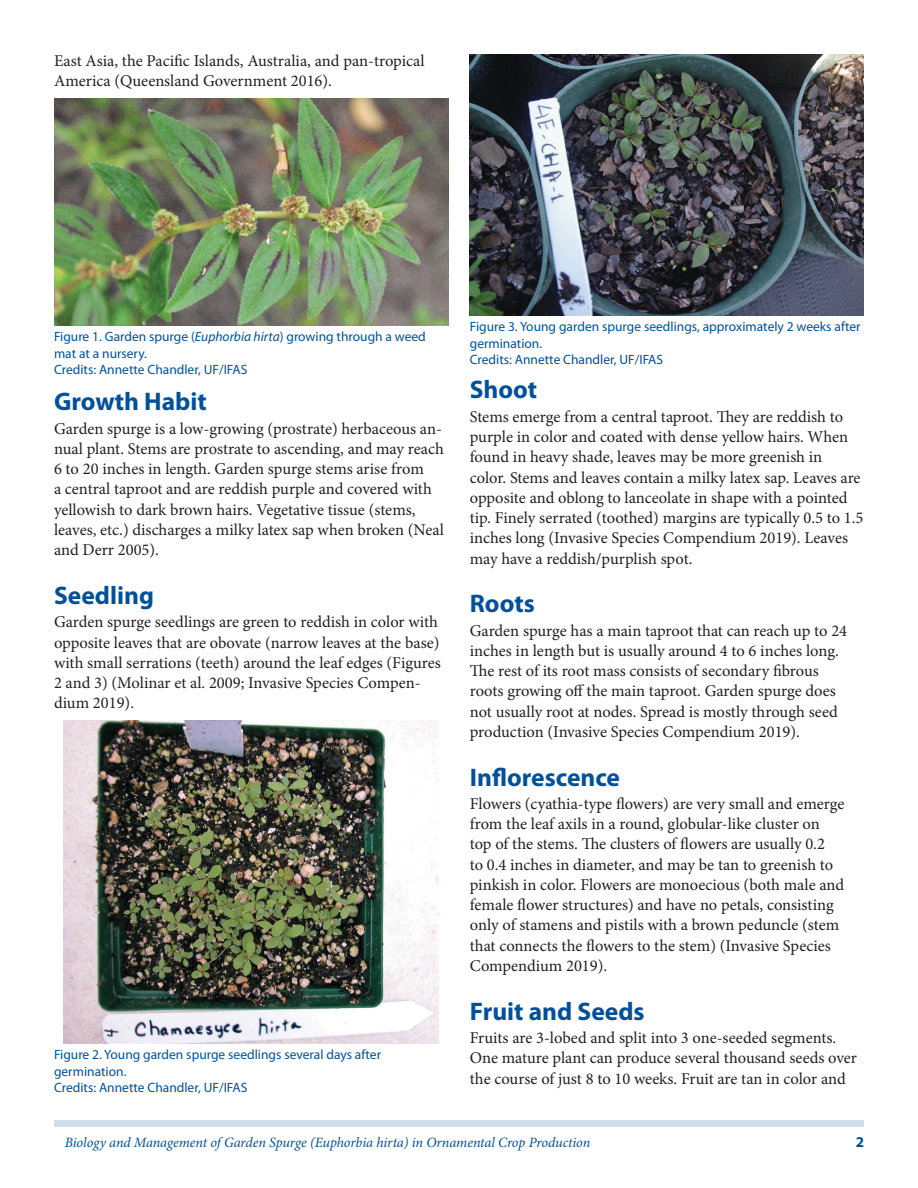
<style>
.page{position:relative;width:918px;height:1188px;background:#fff}
.page>*{position:absolute;margin:0;border:0;box-sizing:border-box;transform-origin:0 0}
.SectionHeading0{font:700 25.5px "Myriad Pro";color:#01519a}
.Paragraph{font:16.5px/20.2px "Minion Pro";letter-spacing:-.005em;color:#231f20}
.t1{font:700 15px "Myriad Pro";color:#01519a}
.RunningTitleItalics{font:italic 14.25px "Minion Pro";letter-spacing:-.01em;color:#01519a}
.t2{font:13.5px/16.5px "Myriad Pro";color:#01519a}
.s1{font-style:italic}
</style>
<div class="page">
<div style="left:54px;top:1120px;width:810px;height:7px;background:#d0deeb"></div>
<img style="left:64px;top:720px;width:375px;height:324px">
<img style="left:470px;top:54px;width:394px;height:262px">
<img style="left:54px;top:98px;width:394px;height:228px">
<p class="Paragraph" style="left:54px;top:51px;width:372px">East Asia, the Pacific Islands, Australia, and pan-tropical<br>America (Queensland Government 2016).</p>
<p class="t2" style="left:54px;top:328px;width:373px">Figure 1. Garden spurge (<span class="s1">Euphorbia hirta</span>) growing through a weed mat at a nursery.<br>Credits: Annette Chandler, UF/IFAS</p>
<p class="SectionHeading0" style="left:54px;top:385px;width:154px">Growth Habit</p>
<p class="Paragraph" style="left:54px;top:418px;width:391px">Garden spurge is a low-growing (prostrate) herbaceous an&shy;nual plant. Stems are prostrate to ascending, and may reach 6 to 20 inches in length. Garden spurge stems arise from<br>a central taproot and are reddish purple and covered with yellowish to dark brown hairs. Vegetative tissue (stems, leaves, etc.) discharges a milky latex sap when broken (Neal and Derr 2005).</p>
<p class="SectionHeading0" style="left:54px;top:579px;width:101px">Seedling</p>
<p class="Paragraph" style="left:54px;top:612px;width:388px">Garden spurge seedlings are green to reddish in color with opposite leaves that are obovate (narrow leaves at the base) with small serrations (teeth) around the leaf edges (Figures 2 and 3) (Molinar et al. 2009; Invasive Species Compen&shy;dium 2019).</p>
<p class="t2" style="left:54px;top:1046px;width:329px">Figure 2. Young garden spurge seedlings several days after germination.<br>Credits: Annette Chandler, UF/IFAS</p>
<p class="t2" style="left:470px;top:318px;width:392px">Figure 3. Young garden spurge seedlings, approximately 2 weeks after germination.<br>Credits: Annette Chandler, UF/IFAS</p>
<p class="SectionHeading0" style="left:470px;top:373px;width:69px">Shoot</p>
<p class="Paragraph" style="left:470px;top:407px;width:395px">Stems emerge from a central taproot. They are reddish to purple in color and coated with dense yellow hairs. When found in heavy shade, leaves may be more greenish in<br>color. Stems and leaves contain a milky latex sap. Leaves are opposite and oblong to lanceolate in shape with a pointed tip. Finely serrated (toothed) margins are typically 0.5 to 1.5 inches long (Invasive Species Compendium 2019). Leaves may have a reddish/purplish spot.</p>
<p class="SectionHeading0" style="left:470px;top:587px;width:67px">Roots</p>
<p class="Paragraph" style="left:470px;top:620px;width:379px">Garden spurge has a main taproot that can reach up to 24 inches in length but is usually around 4 to 6 inches long.<br>The rest of its root mass consists of secondary fibrous roots growing off the main taproot. Garden spurge does not usually root at nodes. Spread is mostly through seed production (Invasive Species Compendium 2019).</p>
<p class="SectionHeading0" style="left:470px;top:760px;width:152px">Inflorescence</p>
<p class="Paragraph" style="left:470px;top:794px;width:376px">Flowers (cyathia-type flowers) are very small and emerge from the leaf axils in a round, globular-like cluster on top of the stems. The clusters of flowers are usually 0.2<br>to 0.4 inches in diameter, and may be tan to greenish to pinkish in color. Flowers are monoecious (both male and female flower structures) and have no petals, consisting only of stamens and pistils with a brown peduncle (stem that connects the flowers to the stem) (Invasive Species Compendium 2019).</p>
<p class="SectionHeading0" style="left:470px;top:994px;width:176px">Fruit and Seeds</p>
<p class="Paragraph" style="left:470px;top:1028px;width:389px">Fruits are 3-lobed and split into 3 one-seeded segments.<br>One mature plant can produce several thousand seeds over the course of just 8 to 10 weeks. Fruit are tan in color and</p>
<p class="RunningTitleItalics" style="left:65px;top:1133px;width:527px">Biology and Management of Garden Spurge (Euphorbia hirta) in Ornamental Crop Production</p>
<p class="t1" style="left:856px;top:1133px;width:10px">2</p>
</div>
